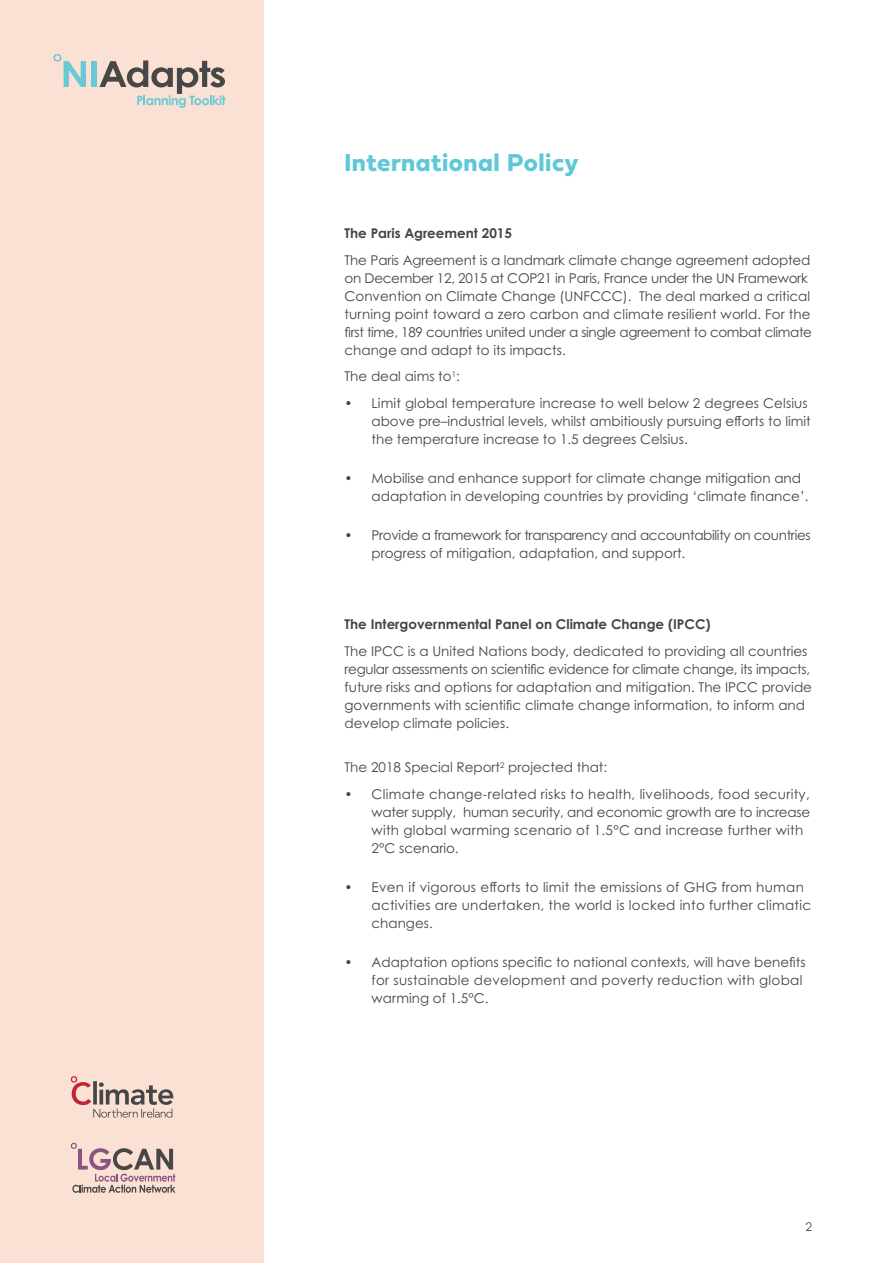
<style>
.page{position:relative;width:893px;height:1263px;background:#fff}
.page>*{position:absolute;margin:0;border:0;box-sizing:border-box;transform-origin:0 0}
.t1{font:25.5px "Fieldwork Geo Bold";letter-spacing:.02em;color:#5ec8d8}
.t2{font:13.5px/18px "Century Gothic Pro";color:#454447}
.t3{font:13.5px/18px "Century Gothic Pro";letter-spacing:.02em;color:#454447}
.t4{font:13.5px/18px "Century Gothic Pro";letter-spacing:-.025em;color:#454447}
.t5{font:700 13.5px "Century Gothic Pro";color:#454447}
.t6{font:12px "Century Gothic Pro";color:#454447}
</style>
<div class="page">
<div style="left:0;top:0;width:264px;height:1263px;background:#fbe1d4"></div>
<div style="left:91px;top:61px;width:6px;height:26px;background:#69c9d6"></div>
<svg style="left:99px;top:60px;width:126px;height:48px"></svg>
<svg style="left:53px;top:54px;width:33px;height:33px"></svg>
<svg style="left:71px;top:1143px;width:105px;height:50px"></svg>
<svg style="left:71px;top:1076px;width:102px;height:42px"></svg>
<p class="t1" style="left:345px;top:142px;width:236px">International Policy</p>
<p class="t5" style="left:345px;top:225px;width:169px">The Paris Agreement 2015</p>
<p class="t2" style="left:345px;top:250px;width:469px">The Paris Agreement is a landmark climate change agreement adopted on December 12, 2015 at COP21 in Paris, France under the UN Framework Convention on Climate Change (UNFCCC). The deal marked a critical turning point toward a zero carbon and climate resilient world. For the first time, 189 countries united under a single agreement to combat climate change and adapt to its impacts.</p>
<p class="t2" style="left:345px;top:367px;width:117px">The deal aims to<sup>1</sup>:</p>
<p class="t2" style="left:372px;top:393px;width:441px;text-indent:-27px">• Limit global temperature increase to well below 2 degrees Celsius above pre–industrial levels, whilst ambitiously pursuing efforts to limit the temperature increase to 1.5 degrees Celsius.</p>
<p class="t2" style="left:372px;top:469px;width:438px;text-indent:-27px">• Mobilise and enhance support for climate change mitigation and adaptation in developing countries by providing ‘climate finance’.</p>
<p class="t4" style="left:372px;top:526px;width:441px;text-indent:-27px">• Provide a framework for transparency and accountability on countries progress of mitigation, adaptation, and support.</p>
<p class="t5" style="left:345px;top:616px;width:368px">The Intergovernmental Panel on Climate Change (IPCC)</p>
<p class="t2" style="left:345px;top:642px;width:469px">The IPCC is a United Nations body, dedicated to providing all countries regular assessments on scientific evidence for climate change, its impacts, future risks and options for adaptation and mitigation. The IPCC provide governments with scientific climate change information, to inform and develop climate policies.</p>
<p class="t2" style="left:345px;top:758px;width:264px">The 2018 Special Report<sup>2</sup> projected that:</p>
<p class="t3" style="left:372px;top:785px;width:440px;text-indent:-27px">• Climate change-related risks to health, livelihoods, food security, water supply, human security, and economic growth are to increase with global warming scenario of 1.5°C and increase further with 2°C scenario.</p>
<p class="t3" style="left:372px;top:878px;width:441px;text-indent:-27px">• Even if vigorous efforts to limit the emissions of GHG from human activities are undertaken, the world is locked into further climatic changes.</p>
<p class="t2" style="left:372px;top:953px;width:436px;text-indent:-27px">• Adaptation options specific to national contexts, will have benefits for sustainable development and poverty reduction with global warming of 1.5°C.</p>
<p class="t6" style="left:805px;top:1220px;width:8px">2</p>
</div>
